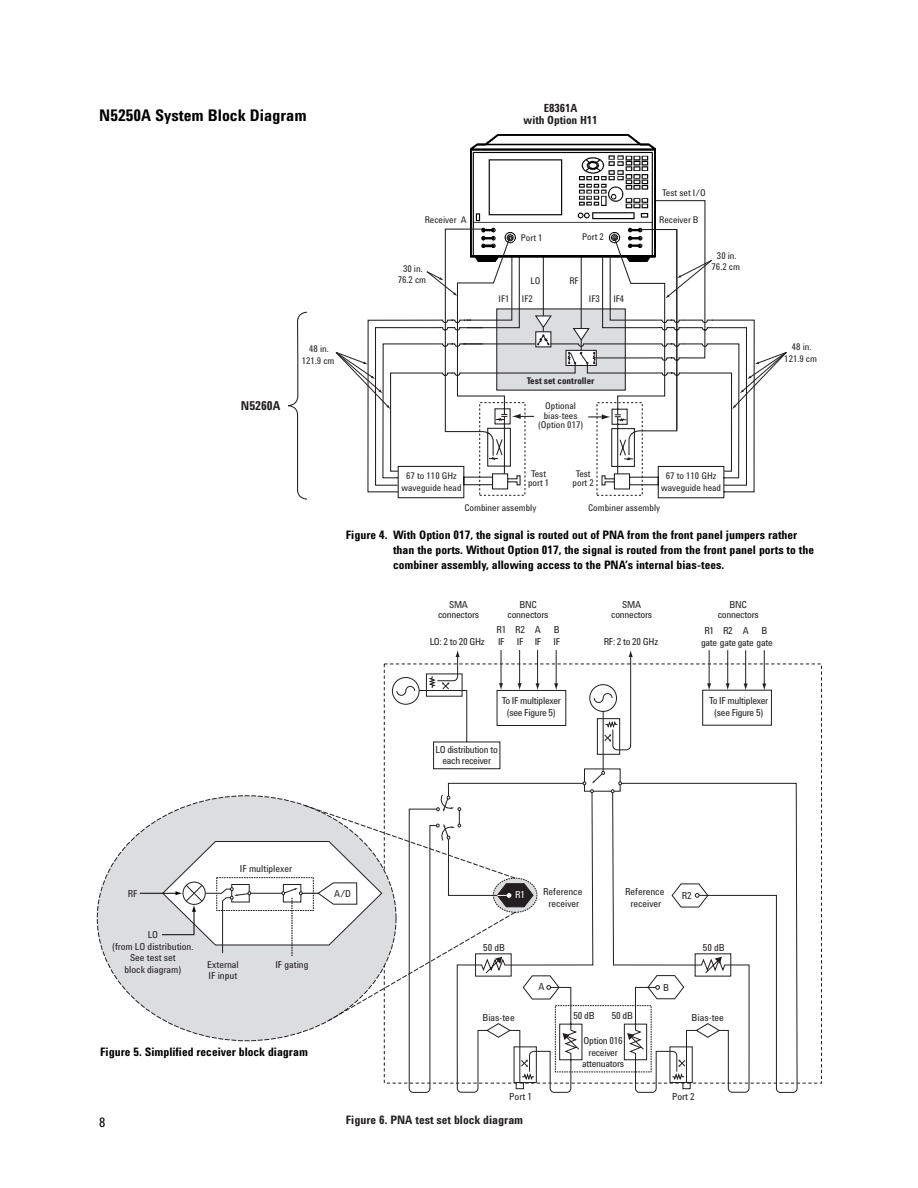
<style>
.page{position:relative;width:918px;height:1188px;background:#fff}
.page>*{position:absolute;margin:0;border:0;box-sizing:border-box;transform-origin:0 0}
.t1{font:700 16.5px "Agilent Cond";color:#000}
.t2{font:13.5px "Agilent Cond";color:#000}
.t3{font:700 12.6px "Agilent Cond";color:#231f20}
.t4{font:700 12px/15px "Agilent Cond";color:#000}
.t5{font:700 12px "Agilent Cond";color:#231f20}
.t6{font:700 11.55px/11.6px "Agilent Cond";color:#231f20;text-align:center}
.t7{font:9.9px/11.6px "Agilent Cond";letter-spacing:-.025em;color:#231f20;text-align:center}
.t8{font:9.9px/11.6px "Agilent Cond";color:#231f20;text-align:center}
.t9{font:9.9px "Agilent Cond";color:#fff}
.t10{font:9.45px/11.6px "Agilent Cond";color:#231f20;text-align:center}
.t11{font:700 9.45px "Agilent Cond";color:#231f20}
</style>
<div class="page">
<svg style="left:772px;top:783px;width:26px;height:310px"></svg>
<div style="left:97px;top:795px;width:299px;height:246px;background:#dcdddf;border:1px dashed #231f20;border-radius:50%"></div>
<hr style="left:140px;top:893px;width:37px;height:1px;background:#000">
<svg style="left:303px;top:804px;width:89px;height:218px"></svg>
<svg style="left:161px;top:841px;width:222px;height:115px"></svg>
<svg style="left:392px;top:650px;width:380px;height:443px"></svg>
<svg style="left:288px;top:311px;width:19px;height:189px"></svg>
<img style="left:470px;top:134px;width:186px;height:66px">
<svg style="left:367px;top:200px;width:358px;height:299px"></svg>
<svg style="left:335px;top:352px;width:55px;height:57px"></svg>
<svg style="left:426px;top:228px;width:361px;height:268px"></svg>
<h1 class="t1" style="left:99px;top:109px;width:209px">N5250A System Block Diagram</h1>
<p class="t6" style="left:524px;top:104px;width:76px">E8361A<br>with Option H11</p>
<p class="t3" style="left:241px;top:401px;width:41px">N5260A</p>
<p class="t10" style="left:662px;top:188px;width:45px">Test set I/O</p>
<p class="t10" style="left:425px;top:215px;width:43px">Receiver A</p>
<p class="t10" style="left:659px;top:215px;width:41px">Receiver B</p>
<p class="t10" style="left:521px;top:232px;width:23px">Port 1</p>
<p class="t10" style="left:582px;top:232px;width:23px">Port 2</p>
<p class="t10" style="left:398px;top:264px;width:30px">30 in.<br>76.2 cm</p>
<p class="t10" style="left:531px;top:276px;width:11px">LO</p>
<p class="t10" style="left:569px;top:276px;width:11px">RF</p>
<p class="t10" style="left:499px;top:294px;width:12px">IF1</p>
<p class="t10" style="left:522px;top:294px;width:12px">IF2</p>
<p class="t10" style="left:589px;top:294px;width:12px">IF3</p>
<p class="t10" style="left:613px;top:294px;width:12px">IF4</p>
<p class="t10" style="left:712px;top:251px;width:30px">30 in.<br>76.2 cm</p>
<p class="t10" style="left:302px;top:344px;width:34px">48 in.<br>121.9 cm</p>
<p class="t11" style="left:527px;top:377px;width:69px">Test set controller</p>
<p class="t10" style="left:538px;top:402px;width:47px;line-height:9.4px">Optional bias-tees (Option 017)</p>
<p class="t10" style="left:784px;top:342px;width:34px">48 in.<br>121.9 cm</p>
<p class="t10" style="left:528px;top:470px;width:23px;line-height:9.4px">Test port 1</p>
<p class="t10" style="left:573px;top:470px;width:23px;line-height:9.4px">Test port 2</p>
<p class="t10" style="left:402px;top:471px;width:61px">67 to 110 GHz waveguide head</p>
<p class="t10" style="left:661px;top:471px;width:61px">67 to 110 GHz waveguide head</p>
<p class="t10" style="left:464px;top:503px;width:74px">Combiner assembly</p>
<p class="t10" style="left:588px;top:503px;width:74px">Combiner assembly</p>
<p class="t4" style="left:393px;top:529px;width:423px;text-indent:-47px">Figure 4. With Option 017, the signal is routed out of PNA from the front panel jumpers rather than the ports. Without Option 017, the signal is routed from the front panel ports to the combiner assembly, allowing access to the PNA’s internal bias-tees.</p>
<p class="t7" style="left:438px;top:601px;width:42px;line-height:9.9px">SMA connectors</p>
<p class="t7" style="left:508px;top:601px;width:42px;line-height:9.9px">BNC connectors</p>
<p class="t7" style="left:611px;top:601px;width:42px;line-height:9.9px">SMA connectors</p>
<p class="t7" style="left:718px;top:601px;width:42px;line-height:9.9px">BNC connectors</p>
<p class="t7" style="left:430px;top:637px;width:57px">LO: 2 to 20 GHz</p>
<p class="t7" style="left:496px;top:625px;width:11px;text-align:left">R1<br>IF</p>
<p class="t7" style="left:515px;top:625px;width:11px;text-align:left">R2<br>IF</p>
<p class="t7" style="left:535px;top:625px;width:8px;text-align:left">A<br>IF</p>
<p class="t7" style="left:553px;top:625px;width:8px;text-align:left">B<br>IF</p>
<p class="t7" style="left:701px;top:626px;width:73px;text-align:left;text-indent:3px">R1<br>gate gate gate gate</p>
<p class="t7" style="left:723px;top:626px;width:11px">R2</p>
<p class="t7" style="left:743px;top:626px;width:8px">A</p>
<p class="t7" style="left:762px;top:626px;width:7px">B</p>
<p class="t7" style="left:604px;top:637px;width:56px">RF: 2 to 20 GHz</p>
<p class="t7" style="left:502px;top:696px;width:61px">To IF multiplexer (see Figure 5)</p>
<p class="t7" style="left:709px;top:696px;width:61px">To IF multiplexer (see Figure 5)</p>
<p class="t7" style="left:436px;top:744px;width:64px">LO distribution to each receiver</p>
<p class="t8" style="left:240px;top:863px;width:54px">IF multiplexer</p>
<p class="t7" style="left:128px;top:889px;width:11px">RF</p>
<p class="t8" style="left:112px;top:930px;width:83px">LO<br>(from LO distribution.<br>See test set<br>block diagram)</p>
<p class="t8" style="left:207px;top:960px;width:33px;text-align:left">External<br>IF input</p>
<p class="t8" style="left:275px;top:960px;width:35px">IF gating</p>
<p class="t4" style="left:100px;top:1045px;width:209px">Figure 5. Simplified receiver block diagram</p>
<h2 class="t2" style="left:99px;top:1118px;width:8px">8</h2>
<p class="t7" style="left:334px;top:889px;width:18px">A/D</p>
<p class="t8" style="left:625px;top:887px;width:41px">Reference receiver</p>
<p class="t8" style="left:543px;top:887px;width:41px">Reference receiver</p>
<p class="t9" style="left:515px;top:891px;width:12px">R1</p>
<p class="t7" style="left:682px;top:891px;width:12px">R2</p>
<p class="t7" style="left:483px;top:943px;width:24px">50 dB</p>
<p class="t7" style="left:538px;top:982px;width:8px">A</p>
<p class="t7" style="left:663px;top:982px;width:7px">B</p>
<p class="t7" style="left:703px;top:943px;width:24px">50 dB</p>
<p class="t7" style="left:482px;top:1012px;width:34px">Bias-tee</p>
<p class="t7" style="left:574px;top:1011px;width:23px">50 dB</p>
<p class="t7" style="left:612px;top:1011px;width:23px">50 dB</p>
<p class="t7" style="left:582px;top:1036px;width:44px">Option 016 receiver attenuators</p>
<p class="t7" style="left:692px;top:1012px;width:34px">Bias-tee</p>
<p class="t7" style="left:509px;top:1092px;width:24px">Port 1</p>
<p class="t7" style="left:672px;top:1092px;width:24px">Port 2</p>
<p class="t5" style="left:346px;top:1115px;width:179px">Figure 6. PNA test set block diagram</p>
</div>
